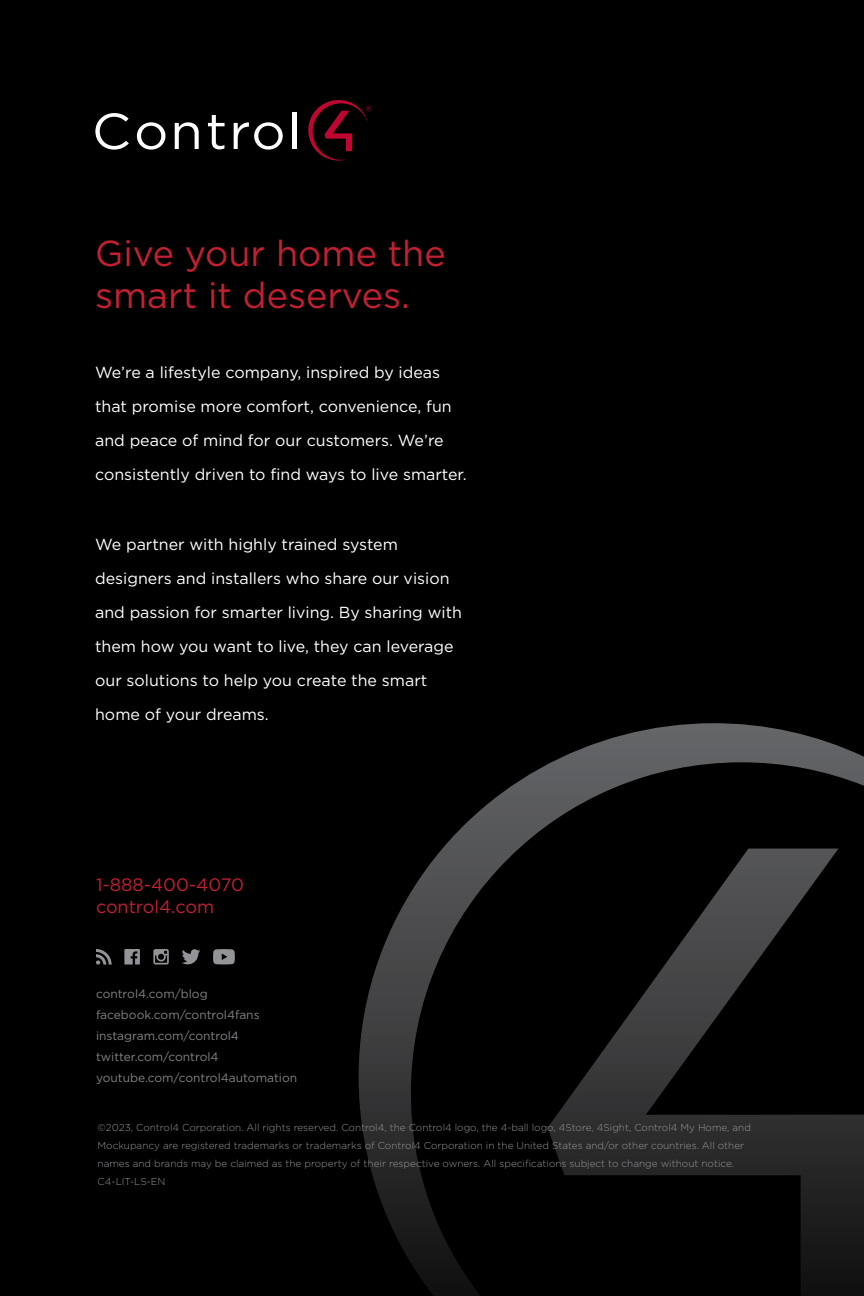
<style>
.page{position:relative;width:864px;height:1296px;background:#000}
.page>*{position:absolute;margin:0;border:0;box-sizing:border-box;transform-origin:0 0}
.t1{font:36px/42px "Gotham";color:#c32032}
.t2{font:18px/21.6px "Gotham";color:#c32032}
.t3{font:16px/34px "Gotham";color:#fff}
.t4{font:12px/21px "Gotham";color:#818285}
.t5{font:300 10px/18px "Gotham";color:#939598}
</style>
<div class="page">
<svg style="left:358px;top:723px;width:506px;height:573px"></svg>
<svg style="left:95px;top:113px;width:34px;height:37px"></svg>
<svg style="left:137px;top:122px;width:28px;height:28px"></svg>
<svg style="left:175px;top:122px;width:24px;height:27px"></svg>
<svg style="left:208px;top:115px;width:17px;height:34px"></svg>
<svg style="left:234px;top:122px;width:49px;height:28px"></svg>
<hr style="left:292px;top:112px;width:4px;height:37px;background:#fff">
<svg style="left:308px;top:100px;width:64px;height:61px"></svg>
<svg style="left:213px;top:949px;width:22px;height:15px"></svg>
<svg style="left:153px;top:949px;width:16px;height:16px"></svg>
<svg style="left:124px;top:949px;width:16px;height:16px"></svg>
<svg style="left:182px;top:949px;width:18px;height:15px"></svg>
<svg style="left:96px;top:949px;width:16px;height:16px"></svg>
<h1 class="t1" style="left:95px;top:232px;width:352px">Give your home the smart it deserves.</h1>
<p class="t3" style="left:95px;top:355px;width:373px">We’re a lifestyle company, inspired by ideas that promise more comfort, convenience, fun and peace of mind for our customers. We’re consistently driven to find ways to live smarter.</p>
<p class="t3" style="left:95px;top:527px;width:368px">We partner with highly trained system designers and installers who share our vision and passion for smarter living. By sharing with them how you want to live, they can leverage our solutions to help you create the smart home of your dreams.</p>
<p class="t2" style="left:96px;top:873px;width:149px">1-888-400-4070 control4.com</p>
<p class="t4" style="left:96px;top:983px;width:203px">control4.com/blog facebook.com/control4fans instagram.com/control4 twitter.com/control4 youtube.com/control4automation</p>
<p class="t5" style="left:98px;top:1118px;width:655px">©2023, Control4 Corporation. All rights reserved. Control4, the Control4 logo, the 4-ball logo, 4Store, 4Sight, Control4 My Home, and Mockupancy are registered trademarks or trademarks of Control4 Corporation in the United States and/or other countries. All other names and brands may be claimed as the property of their respective owners. All specifications subject to change without notice.<br>C4-LIT-LS-EN</p>
</div>
